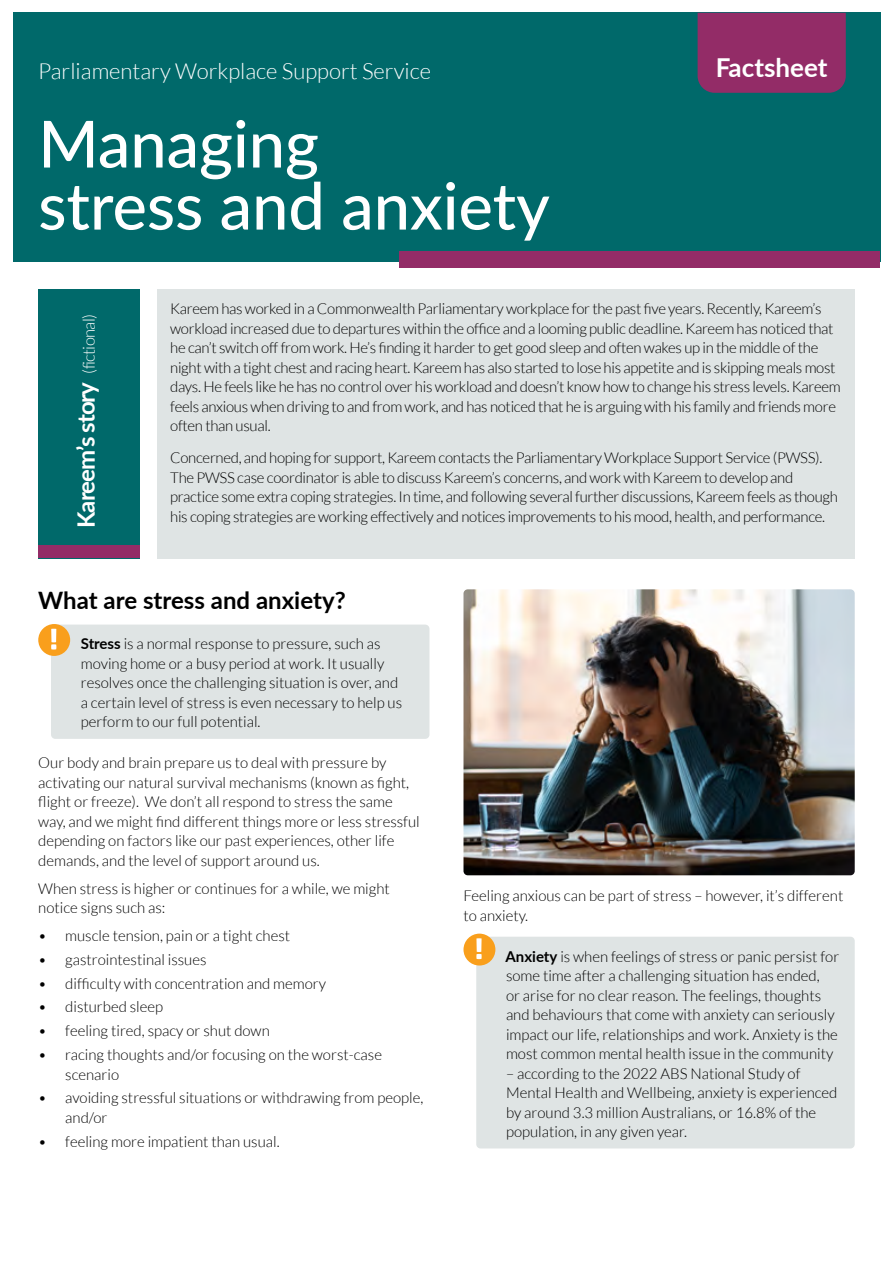
<style>
.page{position:relative;width:893px;height:1263px;background:#fff}
.page>*{position:absolute;margin:0;border:0;box-sizing:border-box;transform-origin:0 0}
.t1{font:500 64.95px/62.1px "Lato";color:#fff}
.Running_header{font:700 26.1px "Lato";color:#fff}
.t2{font:700 24px "Lato";letter-spacing:-.04em;color:#fff}
.t3{font:700 24px "Lato";color:#000}
.Running_header-2{font:300 22.2px "Lato";color:#fff}
.body_text{font:300 15px/19.5px "Lato";letter-spacing:-.02em;color:#000}
.Body_-_hightlight{font:300 15px/19.5px "Lato";color:#000}
.body_text-2{font:300 15px/19.5px "Lato";color:#000}
.Bullet{font:300 15px/19.5px "Lato";color:#000}
.s1{font-weight:300;font-size:16.5px}
.s2{font-weight:700}
</style>
<div class="page">
<div style="left:13px;top:13px;width:867px;height:249px;background:#00696a"></div>
<div style="left:399px;top:251px;width:481px;height:16px;background:#932c67"></div>
<div style="left:698px;top:13px;width:148px;height:80px;background:#932c67"></div>
<div style="left:38px;top:289px;width:101px;height:269px;background:#00696a"></div>
<div style="left:38px;top:545px;width:101px;height:13px;background:#932c67"></div>
<div style="left:157px;top:289px;width:698px;height:269px;background:#dfe4e4"></div>
<div style="left:51px;top:625px;width:378px;height:114px;background:#dfe4e4;border-radius:4px"></div>
<div style="left:38px;top:624px;width:32px;height:32px;background:#f99f1c;border-radius:50%"></div>
<svg style="left:51px;top:629px;width:5px;height:20px"></svg>
<img style="left:463px;top:589px;width:392px;height:286px">
<div style="left:476px;top:937px;width:379px;height:211px;background:#dfe4e4;border-radius:4px"></div>
<div style="left:463px;top:934px;width:32px;height:31px;background:#f99f1c;border-radius:50%"></div>
<svg style="left:476px;top:938px;width:6px;height:21px"></svg>
<p class="Running_header-2" style="left:38px;top:59px;width:394px">Parliamentary Workplace Support Service</p>
<p class="Running_header" style="left:716px;top:48px;width:113px">Factsheet</p>
<h1 class="t1" style="left:38px;top:110px;width:513px">Managing<br>stress and anxiety</h1>
<h2 class="t2" style="left:68px;top:528px;width:215px;rotate:-90deg">Kareem’s story <span class="s1">(fictional)</span></h2>
<p class="body_text" style="left:170px;top:299px;width:672px">Kareem has worked in a Commonwealth Parliamentary workplace for the past five years. Recently, Kareem’s workload increased due to departures within the office and a looming public deadline. Kareem has noticed that he can’t switch off from work. He’s finding it harder to get good sleep and often wakes up in the middle of the night with a tight chest and racing heart. Kareem has also started to lose his appetite and is skipping meals most days. He feels like he has no control over his workload and doesn’t know how to change his stress levels. Kareem feels anxious when driving to and from work, and has noticed that he is arguing with his family and friends more often than usual.</p>
<p class="body_text" style="left:170px;top:448px;width:669px">Concerned, and hoping for support, Kareem contacts the Parliamentary Workplace Support Service (PWSS).<br>The PWSS case coordinator is able to discuss Kareem’s concerns, and work with Kareem to develop and practice some extra coping strategies. In time, and following several further discussions, Kareem feels as though his coping strategies are working effectively and notices improvements to his mood, health, and performance.</p>
<h2 class="t3" style="left:38px;top:582px;width:309px">What are stress and anxiety?</h2>
<p class="Body_-_hightlight" style="left:81px;top:634px;width:323px"><span class="s2">Stress</span> is a normal response to pressure, such as moving home or a busy period at work. It usually resolves once the challenging situation is over, and a certain level of stress is even necessary to help us perform to our full potential.</p>
<p class="body_text-2" style="left:38px;top:753px;width:383px">Our body and brain prepare us to deal with pressure by activating our natural survival mechanisms (known as fight, flight or freeze). We don’t all respond to stress the same way, and we might find different things more or less stressful depending on factors like our past experiences, other life demands, and the level of support around us.</p>
<p class="body_text-2" style="left:38px;top:879px;width:353px">When stress is higher or continues for a while, we might notice signs such as:</p>
<p class="Bullet" style="left:38px;top:926px;width:253px">• muscle tension, pain or a tight chest</p>
<p class="Bullet" style="left:38px;top:950px;width:170px">• gastrointestinal issues</p>
<p class="Bullet" style="left:38px;top:974px;width:289px">• difficulty with concentration and memory</p>
<p class="Bullet" style="left:38px;top:997px;width:126px">• disturbed sleep</p>
<p class="Bullet" style="left:38px;top:1021px;width:233px">• feeling tired, spacy or shut down</p>
<p class="Bullet" style="left:65px;top:1045px;width:318px;text-indent:-27px">• racing thoughts and/or focusing on the worst-case scenario</p>
<p class="Bullet" style="left:65px;top:1088px;width:360px;text-indent:-27px">• avoiding stressful situations or withdrawing from people, and/or</p>
<p class="Bullet" style="left:38px;top:1131px;width:243px">• feeling more impatient than usual.</p>
<p class="body_text-2" style="left:463px;top:886px;width:381px">Feeling anxious can be part of stress – however, it’s different to anxiety.</p>
<p class="Body_-_hightlight" style="left:505px;top:946px;width:335px"><span class="s2">Anxiety</span> is when feelings of stress or panic persist for some time after a challenging situation has ended,<br>or arise for no clear reason. The feelings, thoughts and behaviours that come with anxiety can seriously impact our life, relationships and work. Anxiety is the most common mental health issue in the community</p>
<p class="Body_-_hightlight" style="left:506px;top:1063px;width:333px">– according to the 2022 ABS National Study of Mental Health and Wellbeing, anxiety is experienced by around 3.3 million Australians, or 16.8% of the population, in any given year.</p>
</div>
